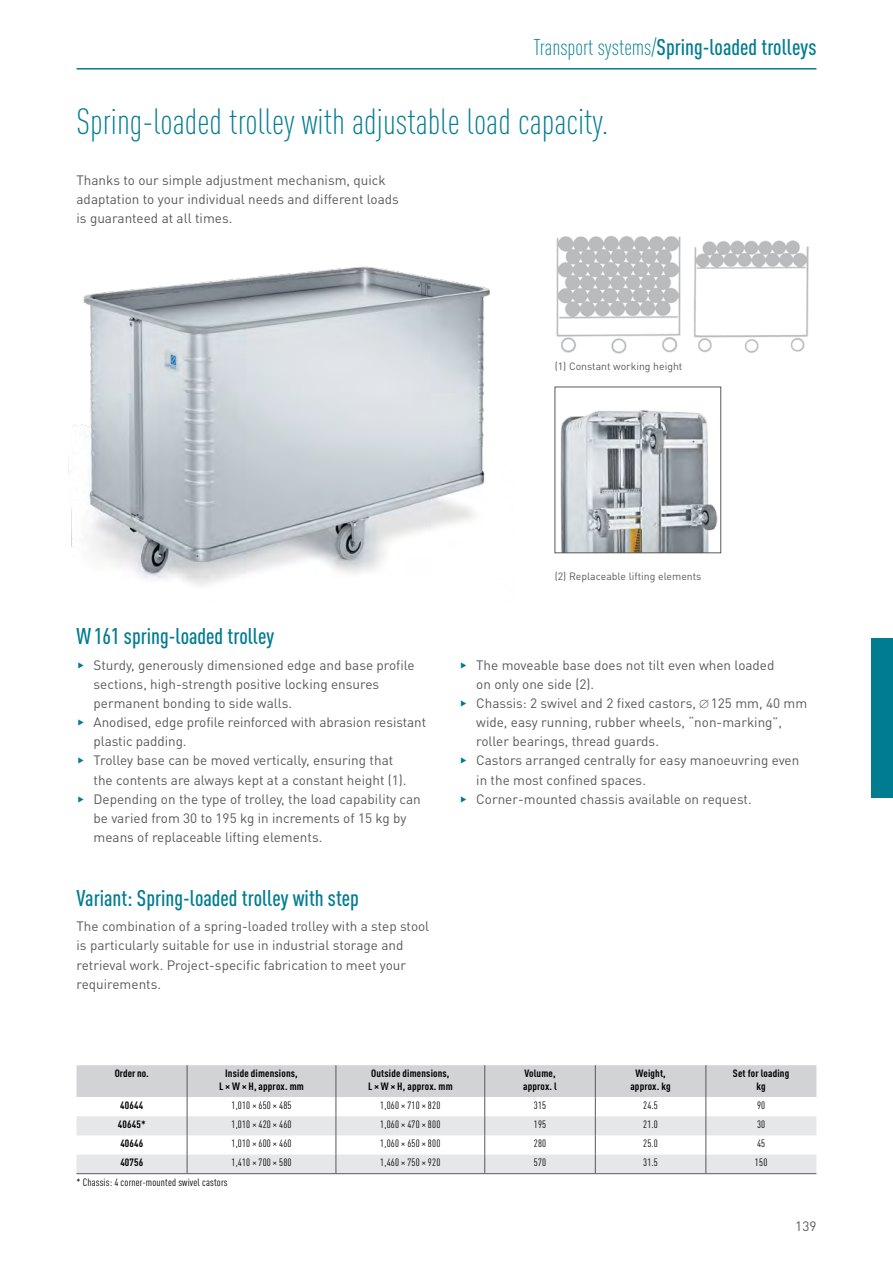
<style>
.page{position:relative;width:893px;height:1263px;background:#fff}
.page>*{position:absolute;margin:0;border:0;box-sizing:border-box;transform-origin:0 0}
.HEADLINE_1{font:300 condensed 36px "DIN Pro";color:#007c91}
.Subheadline_Medium{font:500 condensed 22.5px "DIN Pro";color:#007c91}
.Copy{font:13.5px/19.2px "DIN Pro";color:#58595b}
._04__ST_tab_-_copy_7{font:condensed 10.5px "DIN Pro";letter-spacing:.015em;color:#000;scale:1.06 1}
._04__ST_tab_-_copy_b{font:700 condensed 10.5px/12.8px "DIN Pro";letter-spacing:.015em;color:#000;text-align:center;scale:1.06 1}
.Copy-2{font:10.5px "DIN Pro";color:#58595b}
.s1{font-weight:300}
.s2{color:#007c91}
</style>
<div class="page">
<hr style="left:77px;top:68px;width:739px;height:2px;background:#007c91">
<div style="left:872px;top:638px;width:21px;height:159px;background:#007c91"></div>
<img style="left:68px;top:266px;width:422px;height:320px">
<img style="left:556px;top:235px;width:253px;height:119px">
<img style="left:560px;top:410px;width:158px;height:141px">
<div style="left:555px;top:387px;width:166px;height:166px;border:1px solid #58595b"></div>
<svg style="left:77px;top:1065px;width:739px;height:108px"></svg>
<hr style="left:77px;top:1173px;width:110px;height:1px;background:#58595b">
<hr style="left:187px;top:1173px;width:149px;height:1px;background:#58595b">
<hr style="left:336px;top:1173px;width:149px;height:1px;background:#58595b">
<hr style="left:485px;top:1173px;width:110px;height:1px;background:#58595b">
<hr style="left:595px;top:1173px;width:111px;height:1px;background:#58595b">
<hr style="left:706px;top:1173px;width:110px;height:1px;background:#58595b">
<p class="Subheadline_Medium" style="left:534px;top:34px;width:284px"><span class="s1">Transport systems/</span>Spring-loaded trolleys</p>
<p class="HEADLINE_1" style="left:77px;top:101px;width:533px">Spring-loaded trolley with adjustable load capacity.</p>
<p class="Copy" style="left:77px;top:170px;width:324px">Thanks to our simple adjustment mechanism, quick adaptation to your individual needs and different loads is guaranteed at all times.</p>
<p class="Copy-2" style="left:555px;top:359px;width:129px">(1) Constant working height</p>
<p class="Subheadline_Medium" style="left:77px;top:623px;width:199px">W161 spring-loaded trolley</p>
<p class="Copy" style="left:94px;top:655px;width:323px;text-indent:-17px"><span class="s2">◆</span> Sturdy, generously dimensioned edge and base profile sections, high-strength positive locking ensures permanent bonding to side walls.</p>
<p class="Copy" style="left:94px;top:712px;width:334px;text-indent:-17px"><span class="s2">◆</span> Anodised, edge profile reinforced with abrasion resistant plastic padding.</p>
<p class="Copy" style="left:94px;top:750px;width:315px;text-indent:-17px"><span class="s2">◆</span> Trolley base can be moved vertically, ensuring that the contents are always kept at a constant height (1).</p>
<p class="Copy" style="left:94px;top:789px;width:329px;text-indent:-17px"><span class="s2">◆</span> Depending on the type of trolley, the load capability can be varied from 30 to 195 kg in increments of 15 kg by means of replaceable lifting elements.</p>
<p class="Subheadline_Medium" style="left:77px;top:884px;width:284px">Variant: Spring-loaded trolley with step</p>
<p class="Copy" style="left:77px;top:916px;width:354px">The combination of a spring-loaded trolley with a step stool is particularly suitable for use in industrial storage and retrieval work. Project-specific fabrication to meet your requirements.</p>
<p class="Copy-2" style="left:555px;top:569px;width:148px">(2) Replaceable lifting elements</p>
<p class="Copy" style="left:476px;top:655px;width:300px;text-indent:-17px"><span class="s2">◆</span> The moveable base does not tilt even when loaded on only one side (2).</p>
<p class="Copy" style="left:476px;top:693px;width:332px;text-indent:-17px"><span class="s2">◆</span> Chassis: 2 swivel and 2 fixed castors, ∅ 125 mm, 40 mm wide, easy running, rubber wheels, “non-marking”, roller bearings, thread guards.</p>
<p class="Copy" style="left:476px;top:750px;width:325px;text-indent:-17px"><span class="s2">◆</span> Castors arranged centrally for easy manoeuvring even in the most confined spaces.</p>
<p class="Copy" style="left:459px;top:789px;width:294px"><span class="s2">◆</span> Corner-mounted chassis available on request.</p>
<p class="_04__ST_tab_-_copy_b" style="left:115px;top:1066px;width:34px">Order no.</p>
<p class="_04__ST_tab_-_copy_b" style="left:219px;top:1066px;width:81px">Inside dimensions,<br>L × W × H, approx. mm</p>
<p class="_04__ST_tab_-_copy_b" style="left:368px;top:1066px;width:81px;text-align:left">Outside dimensions,<br>L × W × H, approx. mm</p>
<p class="_04__ST_tab_-_copy_b" style="left:523px;top:1066px;width:33px;text-align:left">Volume, approx. l</p>
<p class="_04__ST_tab_-_copy_b" style="left:635px;top:1066px;width:30px">Weight,</p>
<p class="_04__ST_tab_-_copy_b" style="left:630px;top:1079px;width:40px">approx. kg</p>
<p class="_04__ST_tab_-_copy_b" style="left:733px;top:1066px;width:55px">Set for loading kg</p>
<p class="_04__ST_tab_-_copy_b" style="left:120px;top:1098px;width:23px">40644</p>
<p class="_04__ST_tab_-_copy_7" style="left:231px;top:1099px;width:58px">1,010 × 650 × 485</p>
<p class="_04__ST_tab_-_copy_7" style="left:380px;top:1099px;width:58px">1,060 × 710 × 820</p>
<p class="_04__ST_tab_-_copy_7" style="left:534px;top:1099px;width:13px">315</p>
<p class="_04__ST_tab_-_copy_7" style="left:643px;top:1099px;width:15px">24.5</p>
<p class="_04__ST_tab_-_copy_7" style="left:757px;top:1099px;width:9px">90</p>
<p class="_04__ST_tab_-_copy_b" style="left:118px;top:1117px;width:28px">40645*</p>
<p class="_04__ST_tab_-_copy_7" style="left:231px;top:1118px;width:58px">1,010 × 420 × 460</p>
<p class="_04__ST_tab_-_copy_7" style="left:380px;top:1118px;width:58px">1,060 × 470 × 800</p>
<p class="_04__ST_tab_-_copy_7" style="left:534px;top:1118px;width:13px">195</p>
<p class="_04__ST_tab_-_copy_7" style="left:643px;top:1118px;width:15px">21.0</p>
<p class="_04__ST_tab_-_copy_7" style="left:757px;top:1118px;width:9px">30</p>
<p class="_04__ST_tab_-_copy_b" style="left:120px;top:1137px;width:23px">40646</p>
<p class="_04__ST_tab_-_copy_7" style="left:231px;top:1137px;width:58px">1,010 × 600 × 460</p>
<p class="_04__ST_tab_-_copy_7" style="left:380px;top:1137px;width:58px">1,060 × 650 × 800</p>
<p class="_04__ST_tab_-_copy_7" style="left:534px;top:1137px;width:13px">280</p>
<p class="_04__ST_tab_-_copy_7" style="left:643px;top:1137px;width:15px">25.0</p>
<p class="_04__ST_tab_-_copy_7" style="left:757px;top:1137px;width:9px">45</p>
<p class="_04__ST_tab_-_copy_b" style="left:120px;top:1156px;width:23px">40756</p>
<p class="_04__ST_tab_-_copy_7" style="left:231px;top:1156px;width:58px">1,410 × 700 × 580</p>
<p class="_04__ST_tab_-_copy_7" style="left:380px;top:1156px;width:58px">1,460 × 750 × 920</p>
<p class="_04__ST_tab_-_copy_7" style="left:534px;top:1156px;width:13px">570</p>
<p class="_04__ST_tab_-_copy_7" style="left:643px;top:1156px;width:15px">31.5</p>
<p class="_04__ST_tab_-_copy_7" style="left:755px;top:1156px;width:13px">150</p>
<p class="_04__ST_tab_-_copy_7" style="left:77px;top:1176px;width:144px">* Chassis: 4 corner-mounted swivel castors</p>
<p class="Copy" style="left:795px;top:1216px;width:23px">139</p>
</div>
